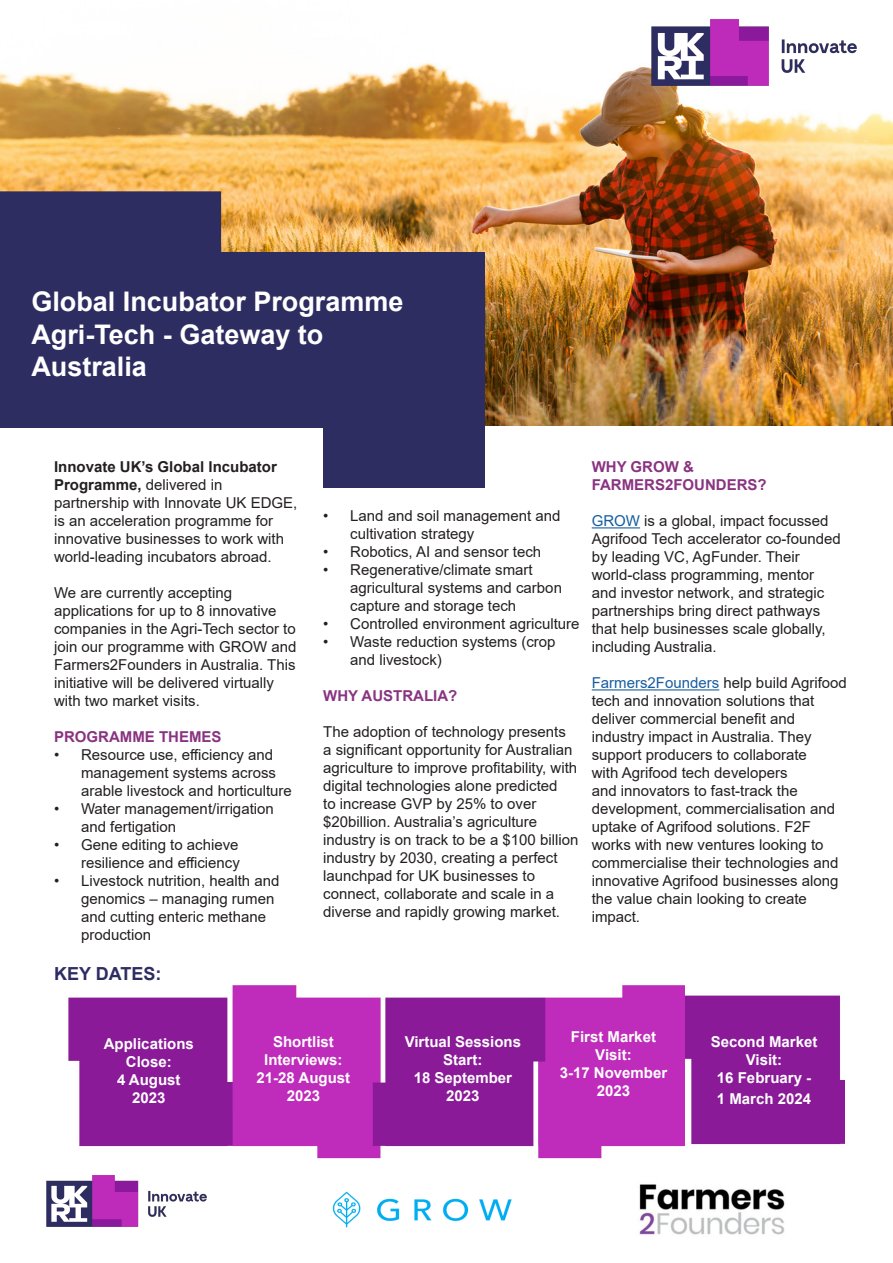
<style>
.page{position:relative;width:893px;height:1263px;background:#fff}
.page>*{position:absolute;margin:0;border:0;box-sizing:border-box;transform-origin:0 0}
.t1{font:700 27px "Arial";color:#fff}
.t2{font:700 18px "Arial";color:#2e2d62}
.t3{font:15px/18px "Arial";color:#231f20}
.t4{font:700 15px/18px "Arial";color:#fff;text-align:center}
.t5{font:700 15px/18px "Arial";color:#893381}
.s1{font-weight:700}
.s2{color:#175d9e}
</style>
<div class="page">
<img style="left:0;top:26px;width:893px;height:400px">
<div style="left:685px;top:995px;width:159px;height:150px;background:#8a1a98"></div>
<img style="left:68px;top:985px;width:617px;height:174px">
<img style="left:47px;top:1175px;width:160px;height:52px">
<hr style="left:592px;top:527px;width:48px;height:1px;background:#175d9e">
<hr style="left:592px;top:689px;width:127px;height:1px;background:#175d9e">
<div style="left:0;top:252px;width:485px;height:175px;background:#2e2d62"></div>
<div style="left:0;top:191px;width:221px;height:61px;background:#2e2d62"></div>
<div style="left:323px;top:404px;width:162px;height:84px;background:#2e2d62"></div>
<img style="left:332px;top:1191px;width:180px;height:37px">
<img style="left:639px;top:1184px;width:146px;height:51px">
<img style="left:652px;top:19px;width:205px;height:66px">
<p class="t1" style="left:31px;top:283px;width:374px">Global Incubator Programme</p>
<p class="t1" style="left:31px;top:315px;width:294px">Agri-Tech - Gateway to</p>
<p class="t1" style="left:31px;top:347px;width:117px">Australia</p>
<p class="t3" style="left:54px;top:458px;width:245px"><span class="s1">Innovate UK’s Global Incubator<br>Programme,</span> delivered in partnership with Innovate UK EDGE, is an acceleration programme for innovative businesses to work with world-leading incubators abroad.</p>
<p class="t3" style="left:54px;top:584px;width:244px">We are currently accepting applications for up to 8 innovative companies in the Agri-Tech sector to join our programme with GROW and Farmers2Founders in Australia. This initiative will be delivered virtually with two market visits.</p>
<p class="t5" style="left:54px;top:728px;width:169px">PROGRAMME THEMES</p>
<p class="t3" style="left:81px;top:746px;width:212px;text-indent:-27px">• Resource use, efficiency and management systems across arable livestock and horticulture</p>
<p class="t3" style="left:81px;top:800px;width:194px;text-indent:-27px">• Water management/irrigation and fertigation</p>
<p class="t3" style="left:54px;top:836px;width:187px;text-align:right">• Gene editing to achieve resilience and efficiency</p>
<p class="t3" style="left:81px;top:872px;width:200px;text-indent:-27px">• Livestock nutrition, health and genomics – managing rumen and cutting enteric methane production</p>
<p class="t2" style="left:54px;top:961px;width:109px">KEY DATES:</p>
<p class="t3" style="left:350px;top:506px;width:212px;text-indent:-27px">• Land and soil management and cultivation strategy</p>
<p class="t3" style="left:323px;top:542px;width:219px">• Robotics, AI and sensor tech</p>
<p class="t3" style="left:350px;top:560px;width:213px;text-indent:-27px">• Regenerative/climate smart agricultural systems and carbon capture and storage tech</p>
<p class="t3" style="left:323px;top:614px;width:258px">• Controlled environment agriculture</p>
<p class="t3" style="left:350px;top:632px;width:207px;text-indent:-27px">• Waste reduction systems (crop and livestock)</p>
<p class="t5" style="left:323px;top:687px;width:136px">WHY AUSTRALIA?</p>
<p class="t3" style="left:323px;top:722px;width:257px">The adoption of technology presents<br>a significant opportunity for Australian agriculture to improve profitability, with digital technologies alone predicted<br>to increase GVP by 25% to over $20billion. Australia’s agriculture industry is on track to be a $100 billion industry by 2030, creating a perfect</p>
<p class="t3" style="left:323px;top:866px;width:238px">launchpad for UK businesses to connect, collaborate and scale in a diverse and rapidly growing market.</p>
<p class="t5" style="left:592px;top:458px;width:177px">WHY GROW &amp;<br>FARMERS2FOUNDERS?</p>
<p class="t3" style="left:592px;top:512px;width:251px"><span class="s2">GROW</span> is a global, impact focussed Agrifood Tech accelerator co-founded by leading VC, AgFunder. Their world-class programming, mentor and investor network, and strategic partnerships bring direct pathways that help businesses scale globally, including Australia.</p>
<p class="t3" style="left:592px;top:674px;width:257px"><span class="s2">Farmers2Founders</span> help build Agrifood tech and innovation solutions that deliver commercial benefit and industry impact in Australia. They support producers to collaborate<br>with Agrifood tech developers<br>and innovators to fast-track the development, commercialisation and uptake of Agrifood solutions. F2F works with new ventures looking to commercialise their technologies and innovative Agrifood businesses along the value chain looking to create impact.</p>
<p class="t4" style="left:104px;top:1035px;width:92px">Applications</p>
<p class="t4" style="left:126px;top:1053px;width:47px">Close:</p>
<p class="t4" style="left:117px;top:1071px;width:65px">4 August</p>
<p class="t4" style="left:132px;top:1089px;width:35px">2023</p>
<p class="t4" style="left:273px;top:1033px;width:62px">Shortlist</p>
<p class="t4" style="left:264px;top:1051px;width:80px">Interviews:</p>
<p class="t4" style="left:257px;top:1069px;width:95px">21-28 August</p>
<p class="t4" style="left:287px;top:1087px;width:35px">2023</p>
<p class="t4" style="left:405px;top:1033px;width:118px">Virtual Sessions<br>Start:</p>
<p class="t4" style="left:414px;top:1069px;width:100px">18 September</p>
<p class="t4" style="left:446px;top:1087px;width:35px">2023</p>
<p class="t4" style="left:571px;top:1028px;width:87px">First Market</p>
<p class="t4" style="left:595px;top:1046px;width:38px">Visit:</p>
<p class="t4" style="left:560px;top:1064px;width:109px">3-17 November<br>2023</p>
<p class="t4" style="left:711px;top:1033px;width:108px">Second Market</p>
<p class="t4" style="left:746px;top:1051px;width:38px">Visit:</p>
<p class="t4" style="left:717px;top:1069px;width:96px">16 February -</p>
<p class="t4" style="left:717px;top:1090px;width:96px">1 March 2024</p>
</div>
